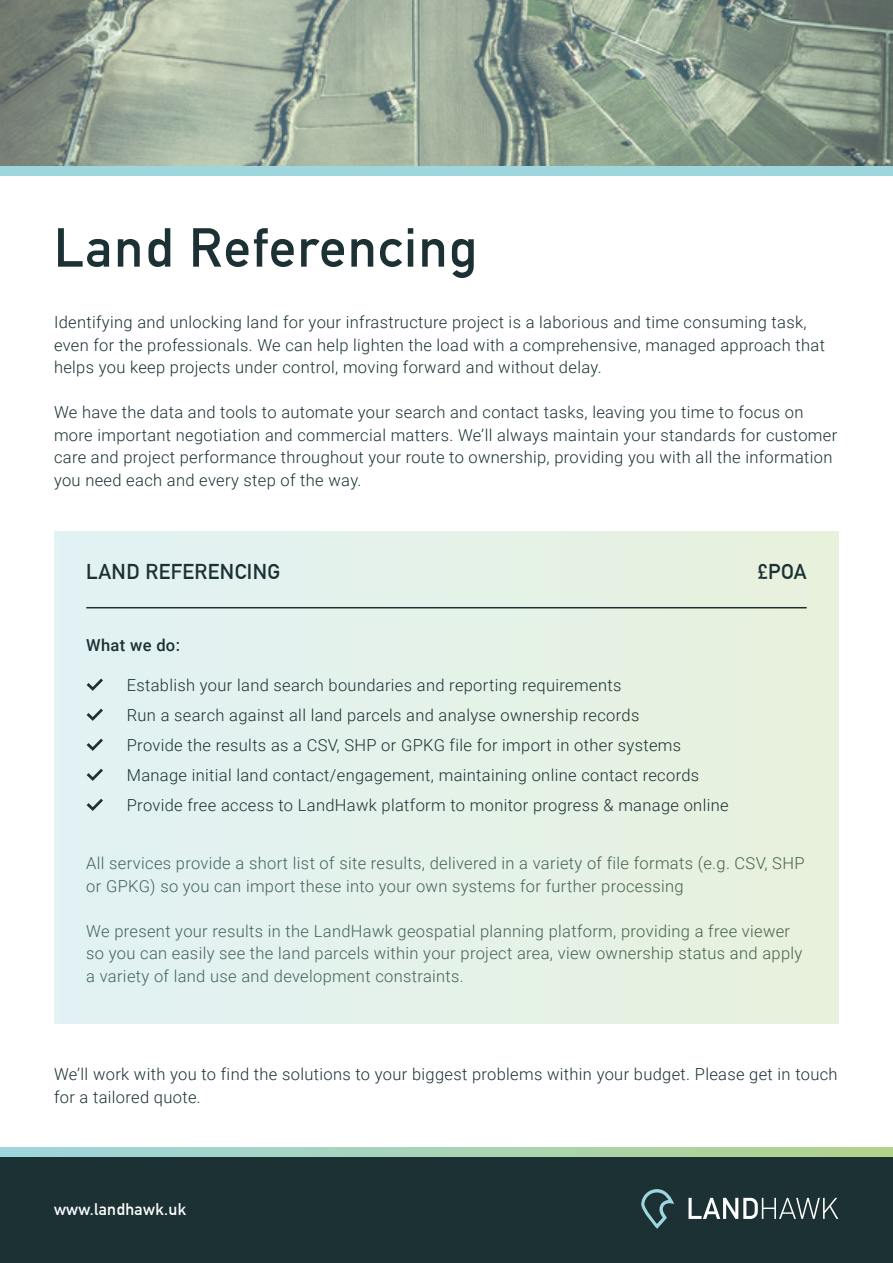
<style>
.page{position:relative;width:893px;height:1263px;background:#fff}
.page>*{position:absolute;margin:0;border:0;box-sizing:border-box;transform-origin:0 0}
.t1{font:700 54px "DIN Alternate";letter-spacing:.03em;color:#1b3134}
.t2{font:700 21px "DIN Alternate";letter-spacing:.02em;color:#1b3134}
.t3{font:300 16.5px/22.5px "Roboto";letter-spacing:.02em;color:#1b3134}
.t4{font:700 16.5px "DIN Alternate";letter-spacing:.02em;color:#fff}
.t5{font:500 16.5px "Roboto";letter-spacing:.02em;color:#1b3134}
</style>
<div class="page">
<div style="left:0;top:1156px;width:893px;height:107px;background:#1b3134"></div>
<svg style="left:641px;top:1189px;width:33px;height:40px"></svg>
<svg style="left:688px;top:1198px;width:150px;height:21px"></svg>
<svg style="left:0;top:1147px;width:893px;height:9px"></svg>
<div style="left:54px;top:532px;width:785px;height:492px;background:#e5f2e9"></div>
<svg style="left:87px;top:678px;width:16px;height:13px"></svg>
<svg style="left:87px;top:709px;width:16px;height:12px"></svg>
<svg style="left:87px;top:739px;width:16px;height:12px"></svg>
<svg style="left:87px;top:769px;width:16px;height:12px"></svg>
<svg style="left:87px;top:799px;width:16px;height:12px"></svg>
<hr style="left:86px;top:607px;width:721px;height:1px;background:#1b3134">
<img style="left:0;top:0;width:893px;height:166px">
<div style="left:0;top:166px;width:893px;height:10px;background:#9ed6de"></div>
<p class="t1" style="left:54px;top:207px;width:425px">Land Referencing</p>
<p class="t3" style="left:54px;top:310px;width:772px">Identifying and unlocking land for your infrastructure project is a laborious and time consuming task, even for the professionals. We can help lighten the load with a comprehensive, managed approach that helps you keep projects under control, moving forward and without delay.</p>
<p class="t3" style="left:54px;top:400px;width:785px">We have the data and tools to automate your search and contact tasks, leaving you time to focus on more important negotiation and commercial matters. We’ll always maintain your standards for customer care and project performance throughout your route to ownership, providing you with all the information you need each and every step of the way.</p>
<p class="t2" style="left:86px;top:555px;width:195px">LAND REFERENCING</p>
<p class="t2" style="left:758px;top:555px;width:51px">£POA</p>
<p class="t5" style="left:86px;top:634px;width:95px">What we do:</p>
<p class="t3" style="left:127px;top:673px;width:496px">Establish your land search boundaries and reporting requirements</p>
<p class="t3" style="left:127px;top:703px;width:514px">Run a search against all land parcels and analyse ownership records</p>
<p class="t3" style="left:127px;top:733px;width:556px">Provide the results as a CSV, SHP or GPKG file for import in other systems</p>
<p class="t3" style="left:127px;top:763px;width:574px">Manage initial land contact/engagement, maintaining online contact records</p>
<p class="t3" style="left:127px;top:793px;width:603px">Provide free access to LandHawk platform to monitor progress &amp; manage online</p>
<p class="t3" style="left:86px;top:851px;width:720px">All services provide a short list of site results, delivered in a variety of file formats (e.g. CSV, SHP or GPKG) so you can import these into your own systems for further processing</p>
<p class="t3" style="left:86px;top:919px;width:718px">We present your results in the LandHawk geospatial planning platform, providing a free viewer so you can easily see the land parcels within your project area, view ownership status and apply a variety of land use and development constraints.</p>
<p class="t3" style="left:54px;top:1062px;width:785px">We’ll work with you to find the solutions to your biggest problems within your budget. Please get in touch for a tailored quote.</p>
<p class="t4" style="left:54px;top:1197px;width:134px">www.landhawk.uk</p>
</div>
